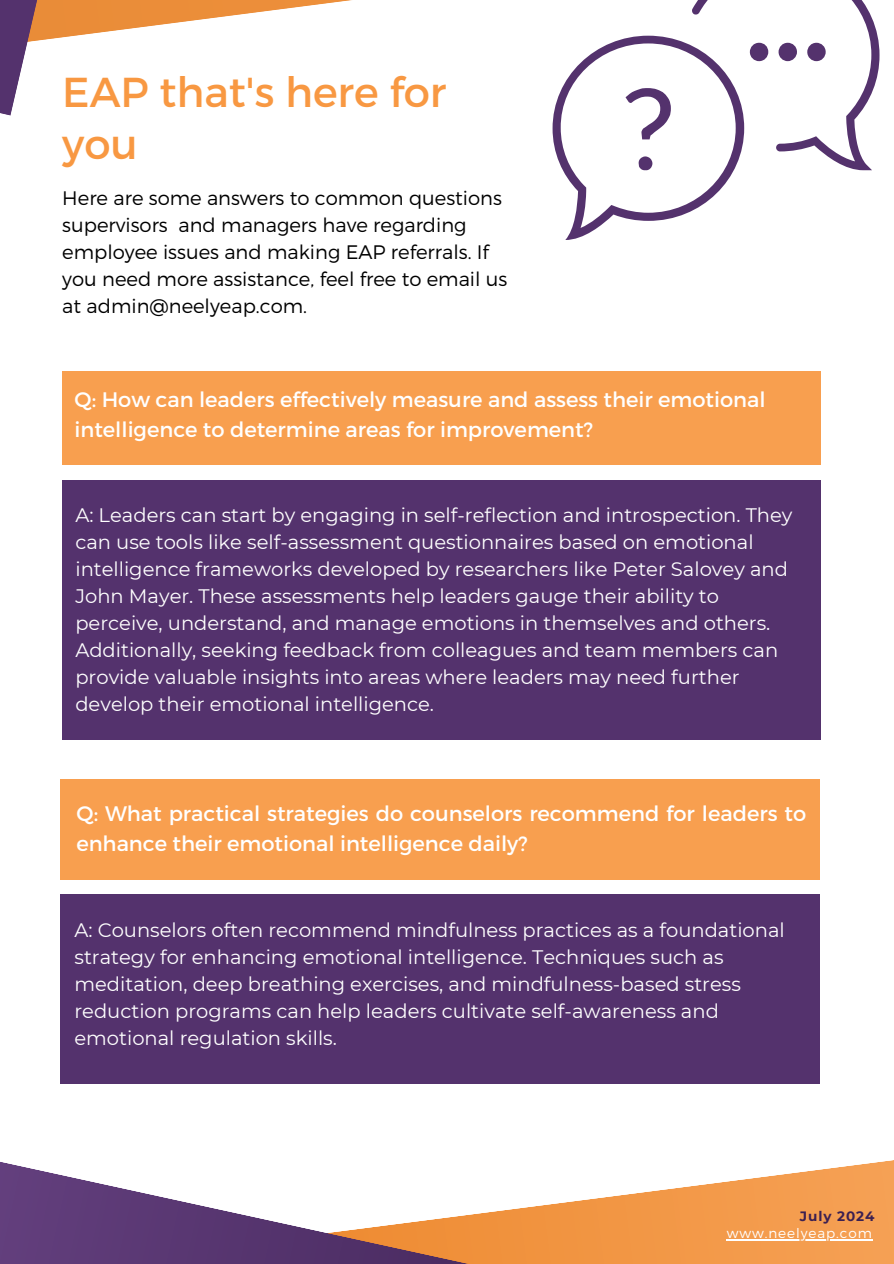
<style>
.page{position:relative;width:894px;height:1264px;background:#fff}
.page>*{position:absolute;margin:0;border:0;box-sizing:border-box;transform-origin:0 0}
.t1{font:41.7px/51.8px "Montserrat";color:#f89842}
.t2{font:21px/29.2px "Montserrat";color:#fff}
.t3{font:19.5px/27px "Montserrat";color:#fff}
.t4{font:300 19.5px/27px "Montserrat";color:#000}
.t5{font:300 13.5px "Montserrat";letter-spacing:.07em;color:#fff}
.t6{font:700 13.5px "Montserrat";letter-spacing:.07em;color:#3c2051}
</style>
<div class="page">
<svg style="left:726px;top:1160px;width:167px;height:103px;background:#f5a965"></svg>
<svg style="left:0;top:1162px;width:726px;height:101px"></svg>
<svg style="left:0;top:0;width:880px;height:116px"></svg>
<div style="left:62px;top:481px;width:758px;height:259px;background:#54326d"></div>
<div style="left:62px;top:371px;width:758px;height:94px;background:#f89f4f"></div>
<div style="left:60px;top:894px;width:759px;height:190px;background:#54326d"></div>
<div style="left:60px;top:779px;width:759px;height:101px;background:#f89f4f"></div>
<svg style="left:552px;top:0;width:326px;height:240px"></svg>
<hr style="left:726px;top:1238px;width:146px;height:1px;background:#fff">
<h1 class="t1" style="left:62px;top:64px;width:385px">EAP that's here for you</h1>
<h3 class="t4" style="left:62px;top:183px;width:446px">Here are some answers to common questions supervisors and managers have regarding employee issues and making EAP referrals. If you need more assistance, feel free to email us at admin@neelyeap.com.</h3>
<p class="t2" style="left:74px;top:384px;width:692px">Q: How can leaders effectively measure and assess their emotional intelligence to determine areas for improvement?</p>
<p class="t3" style="left:75px;top:501px;width:718px">A: Leaders can start by engaging in self-reflection and introspection. They can use tools like self-assessment questionnaires based on emotional intelligence frameworks developed by researchers like Peter Salovey and John Mayer. These assessments help leaders gauge their ability to perceive, understand, and manage emotions in themselves and others.<br>Additionally, seeking feedback from colleagues and team members can provide valuable insights into areas where leaders may need further develop their emotional intelligence.</p>
<h3 class="t2" style="left:76px;top:798px;width:731px">Q: What practical strategies do counselors recommend for leaders to enhance their emotional intelligence daily?</h3>
<h3 class="t3" style="left:74px;top:916px;width:711px">A: Counselors often recommend mindfulness practices as a foundational strategy for enhancing emotional intelligence. Techniques such as meditation, deep breathing exercises, and mindfulness-based stress reduction programs can help leaders cultivate self-awareness and emotional regulation skills.</h3>
<h3 class="t6" style="left:799px;top:1207px;width:76px">July 2024</h3>
<p class="t5" style="left:726px;top:1224px;width:147px">www.neelyeap.com</p>
</div>
